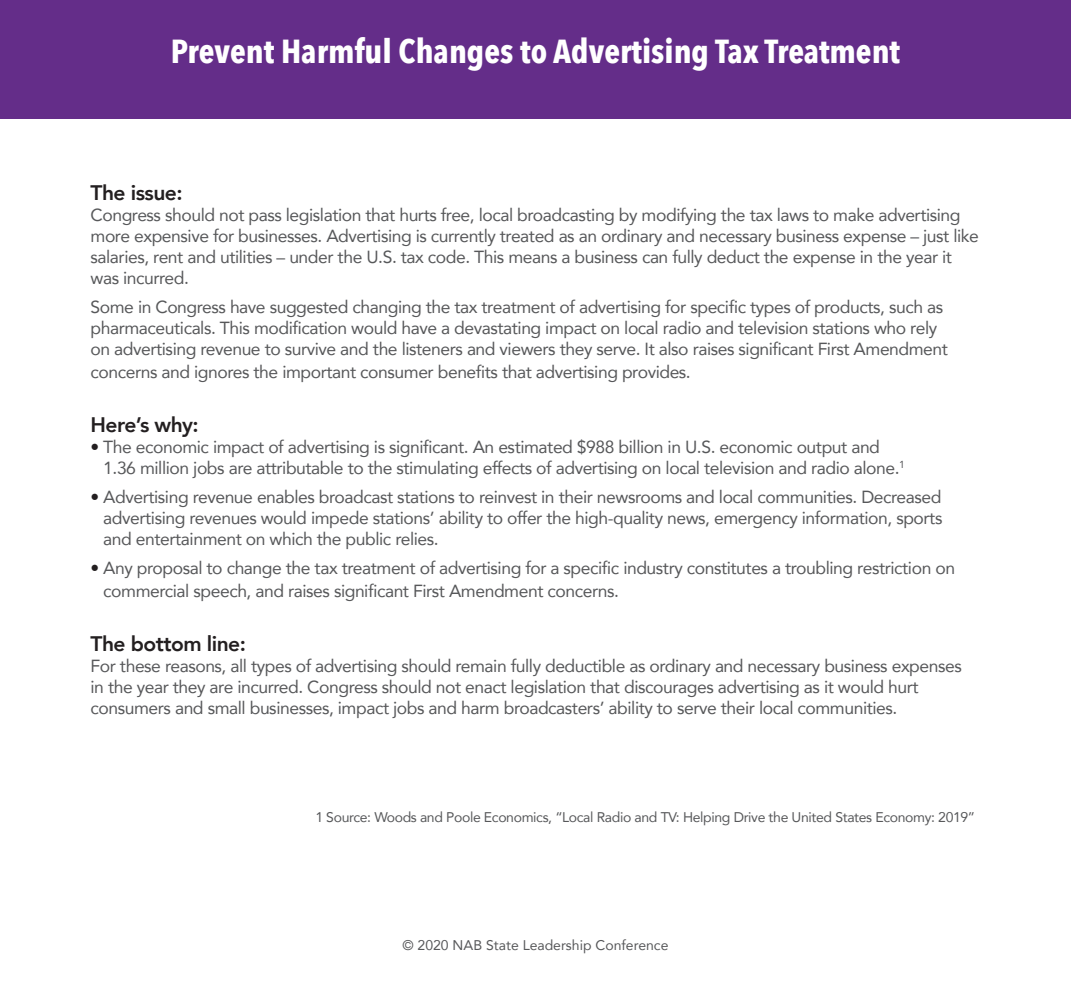
<style>
.page{position:relative;width:1071px;height:1008px;background:#fff}
.page>*{position:absolute;margin:0;border:0;box-sizing:border-box;transform-origin:0 0}
.t1{font:700 33.25px "Avenir Next Condensed";color:#fff}
.t2{font:800 21px "Avenir";letter-spacing:-.025em;color:#231f20}
.t3{font:17.5px/21px "Avenir";letter-spacing:-.025em;color:#57585a}
.t4{font:14px "Avenir";letter-spacing:-.025em;color:#57585a}
.t5{font:14px "Avenir";color:#57585a}
.s1{color:#231f20}
</style>
<div class="page">
<div style="left:0;top:0;width:1071px;height:119px;background:#642d89"></div>
<h1 class="t1" style="left:171px;top:31px;width:731px">Prevent Harmful Changes to Advertising Tax Treatment</h1>
<p class="t2" style="left:91px;top:177px;width:94px">The issue:</p>
<p class="t3" style="left:91px;top:204px;width:890px">Congress should not pass legislation that hurts free, local broadcasting by modifying the tax laws to make advertising more expensive for businesses. Advertising is currently treated as an ordinary and necessary business expense – just like salaries, rent and utilities – under the U.S. tax code. This means a business can fully deduct the expense in the year it was incurred.</p>
<p class="t3" style="left:91px;top:296px;width:859px">Some in Congress have suggested changing the tax treatment of advertising for specific types of products, such as pharmaceuticals. This modification would have a devastating impact on local radio and television stations who rely on advertising revenue to survive and the listeners and viewers they serve. It also raises significant First Amendment</p>
<p class="t3" style="left:91px;top:361px;width:602px">concerns and ignores the important consumer benefits that advertising provides.</p>
<p class="t2" style="left:91px;top:409px;width:110px">Here’s why:</p>
<p class="t3" style="left:103px;top:436px;width:803px;text-indent:-13px"><span class="s1">•</span> The economic impact of advertising is significant. An estimated $988 billion in U.S. economic output and<br>1.36 million jobs are attributable to the stimulating effects of advertising on local television and radio alone.<sup>1</sup></p>
<p class="t3" style="left:103px;top:486px;width:841px;text-align:justify;text-indent:-13px"><span class="s1">•</span> Advertising revenue enables broadcast stations to reinvest in their newsrooms and local communities. Decreased advertising revenues would impede stations’ ability to offer the high-quality news, emergency information, sports and entertainment on which the public relies.</p>
<p class="t3" style="left:103px;top:556px;width:853px;line-height:22.8px;text-indent:-13px"><span class="s1">•</span> Any proposal to change the tax treatment of advertising for a specific industry constitutes a troubling restriction on commercial speech, and raises significant First Amendment concerns.</p>
<p class="t2" style="left:91px;top:627px;width:157px">The bottom line:</p>
<p class="t3" style="left:91px;top:655px;width:873px">For these reasons, all types of advertising should remain fully deductible as ordinary and necessary business expenses in the year they are incurred. Congress should not enact legislation that discourages advertising as it would hurt consumers and small businesses, impact jobs and harm broadcasters’ ability to serve their local communities.</p>
<p class="t4" style="left:315px;top:806px;width:661px">1 Source: Woods and Poole Economics, “Local Radio and TV: Helping Drive the United States Economy: 2019”</p>
<p class="t5" style="left:403px;top:934px;width:267px">© 2020 NAB State Leadership Conference</p>
</div>
